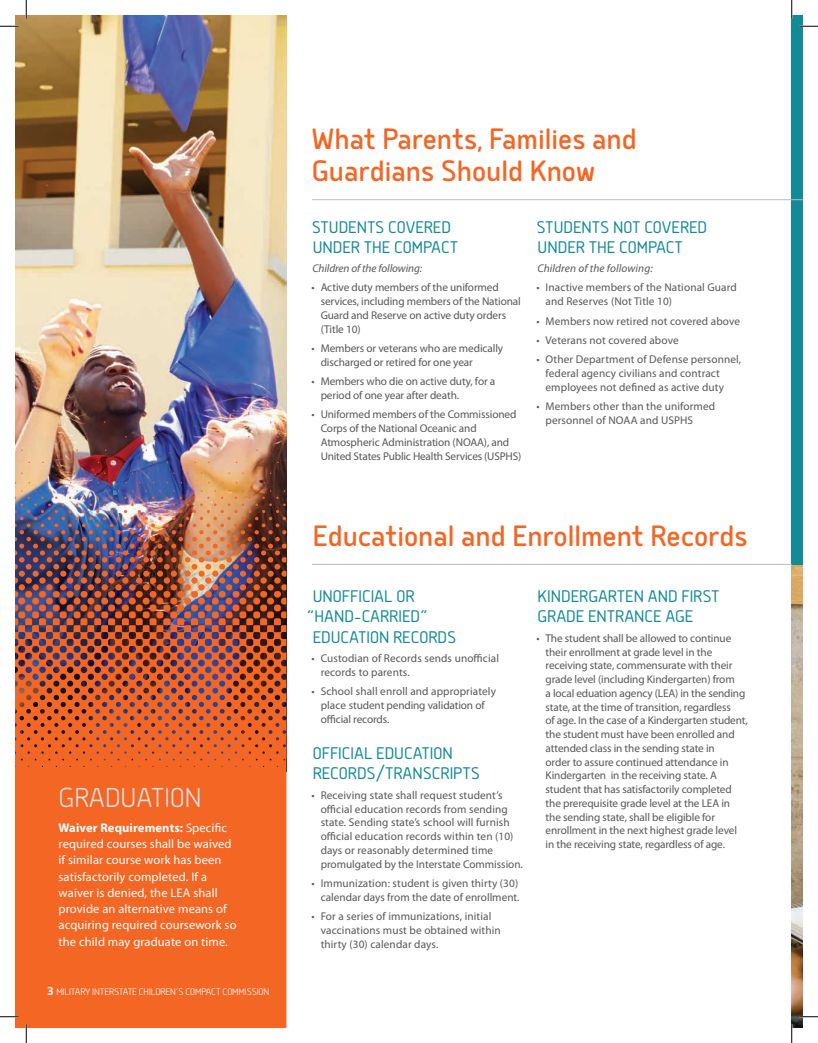
<style>
.page{position:relative;width:818px;height:1043px;background:#fff}
.page>*{position:absolute;margin:0;border:0;box-sizing:border-box;transform-origin:0 0}
.t1{font:35px/32.5px "Delm";color:#f36624}
.t2{font:300 32.5px "Delm";color:#dcdddf}
.t3{font:300 20px/20px "Delm";color:#138b96}
.t4{font:12.5px/16.2px "Myriad Pro";letter-spacing:.01em;color:#fff}
.t5{font:11.25px/13.8px "Myriad Pro";letter-spacing:-.01em;color:#57585a}
.t6{font:11.25px/13.8px "Myriad Pro";letter-spacing:.01em;color:#57585a}
.t7{font:italic 11.25px "Myriad Pro";letter-spacing:-.005em;color:#57585a}
.t8{font:300 11.25px "Delm";letter-spacing:-.01em;color:#fff}
.s1{font-weight:700}
.s2{font-weight:700;font-size:13.75px}
</style>
<div class="page">
<img style="left:791px;top:565px;width:11px;height:462px">
<img style="left:15px;top:15px;width:271px;height:406px">
<img style="left:15px;top:421px;width:271px;height:606px">
<div style="left:791px;top:15px;width:11px;height:550px;background:#138b96"></div>
<hr style="left:312px;top:199px;width:479px;height:1px;background:#bcbdc0">
<hr style="left:312px;top:564px;width:479px;height:1px;background:#bcbdc0">
<svg style="left:0;top:25px;width:19px;height:2px"></svg>
<svg style="left:799px;top:25px;width:19px;height:2px"></svg>
<svg style="left:0;top:1015px;width:19px;height:2px"></svg>
<svg style="left:799px;top:1015px;width:19px;height:2px"></svg>
<svg style="left:25px;top:0;width:2px;height:19px"></svg>
<svg style="left:25px;top:1024px;width:2px;height:18px"></svg>
<svg style="left:791px;top:0;width:1px;height:19px"></svg>
<svg style="left:791px;top:1024px;width:1px;height:18px"></svg>
<h2 class="t2" style="left:59px;top:779px;width:144px">GRADUATION</h2>
<p class="t4" style="left:59px;top:819px;width:179px"><span class="s1">Waiver Requirements:</span> Specific required courses shall be waived if similar course work has been satisfactorily completed. If a waiver is denied, the LEA shall provide an alternative means of acquiring required coursework so the child may graduate on time.</p>
<p class="t8" style="left:48px;top:985px;width:223px"><span class="s2">3</span> MILITARY INTERSTATE CHILDREN’S COMPACT COMMISSION</p>
<h1 class="t1" style="left:312px;top:120px;width:326px">What Parents, Families and<br>Guardians Should Know</h1>
<h3 class="t3" style="left:312px;top:216px;width:148px">STUDENTS COVERED<br>UNDER THE COMPACT</h3>
<p class="t7" style="left:312px;top:261px;width:111px">Children of the following:</p>
<p class="t5" style="left:320px;top:280px;width:202px;text-indent:-9px">• Active duty members of the uniformed services, including members of the National Guard and Reserve on active duty orders (Title 10)</p>
<p class="t5" style="left:320px;top:341px;width:184px;text-indent:-9px">• Members or veterans who are medically discharged or retired for one year</p>
<p class="t5" style="left:320px;top:374px;width:176px;text-indent:-9px">• Members who die on active duty, for a period of one year after death.</p>
<p class="t5" style="left:320px;top:407px;width:202px;text-indent:-9px">• Uniformed members of the Commissioned Corps of the National Oceanic and Atmospheric Administration (NOAA), and United States Public Health Services (USPHS)</p>
<h3 class="t3" style="left:536px;top:216px;width:172px">STUDENTS NOT COVERED<br>UNDER THE COMPACT</h3>
<p class="t7" style="left:537px;top:261px;width:117px">Children of the following:</p>
<p class="t6" style="left:545px;top:280px;width:193px;text-indent:-9px">• Inactive members of the National Guard and Reserves (Not Title 10)</p>
<p class="t6" style="left:536px;top:314px;width:205px">• Members now retired not covered above</p>
<p class="t6" style="left:536px;top:333px;width:144px">• Veterans not covered above</p>
<p class="t6" style="left:545px;top:352px;width:197px;text-indent:-9px">• Other Department of Defense personnel, federal agency civilians and contract employees not defined as active duty</p>
<p class="t6" style="left:545px;top:399px;width:171px;text-indent:-9px">• Members other than the uniformed personnel of NOAA and USPHS</p>
<h1 class="t1" style="left:313px;top:517px;width:436px">Educational and Enrollment Records</h1>
<h3 class="t3" style="left:313px;top:585px;width:103px">UNOFFICIAL OR</h3>
<h3 class="t3" style="left:307px;top:605px;width:122px">“HAND-CARRIED”</h3>
<h3 class="t3" style="left:313px;top:625px;width:145px">EDUCATION RECORDS</h3>
<p class="t6" style="left:320px;top:651px;width:180px;text-indent:-9px">• Custodian of Records sends unofficial records to parents.</p>
<p class="t5" style="left:320px;top:684px;width:177px;text-indent:-9px">• School shall enroll and appropriately place student pending validation of official records.</p>
<h3 class="t3" style="left:313px;top:742px;width:168px">OFFICIAL EDUCATION<br>RECORDS/TRANSCRIPTS</h3>
<p class="t6" style="left:320px;top:788px;width:204px;text-indent:-9px">• Receiving state shall request student’s official education records from sending state. Sending state’s school will furnish official education records within ten (10) days or reasonably determined time promulgated by the Interstate Commission.</p>
<p class="t5" style="left:311px;top:876px;width:209px;text-align:right">• Immunization: student is given thirty (30) calendar days from the date of enrollment.</p>
<p class="t6" style="left:320px;top:909px;width:181px;text-indent:-9px">• For a series of immunizations, initial vaccinations must be obtained within thirty (30) calendar days.</p>
<h3 class="t3" style="left:537px;top:585px;width:183px">KINDERGARTEN AND FIRST<br>GRADE ENTRANCE AGE</h3>
<p class="t5" style="left:545px;top:631px;width:204px;text-indent:-9px">• The student shall be allowed to continue their enrollment at grade level in the receiving state, commensurate with their grade level (including Kindergarten) from<br>a local eduation agency (LEA) in the sending state, at the time of transition, regardless<br>of age. In the case of a Kindergarten student, the student must have been enrolled and attended class in the sending state in<br>order to assure continued attendance in Kindergarten in the receiving state. A student that has satisfactorily completed the prerequisite grade level at the LEA in the sending state, shall be eligible for enrollment in the next highest grade level in the receiving state, regardless of age.</p>
</div>
